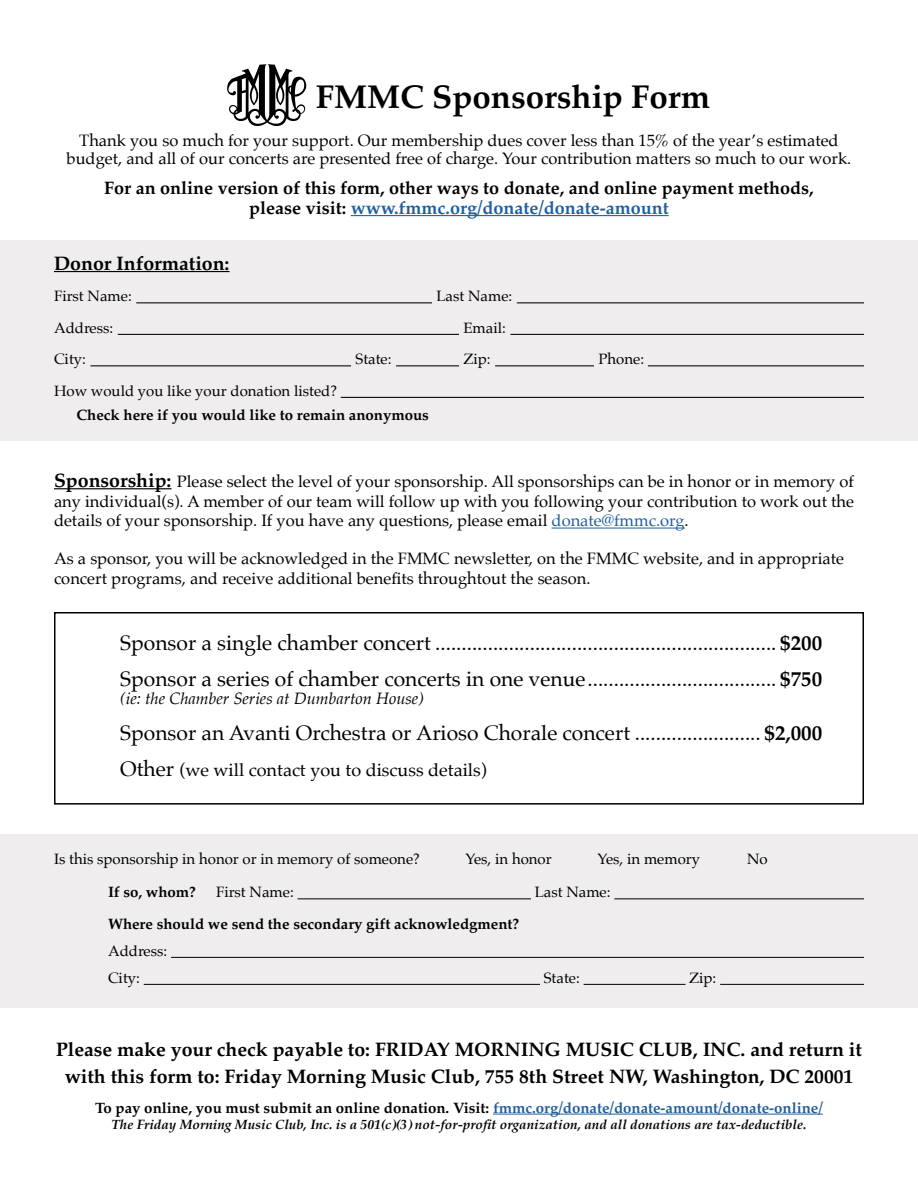
<style>
.page{position:relative;width:918px;height:1188px;background:#fff}
.page>*{position:absolute;margin:0;border:0;box-sizing:border-box;transform-origin:0 0}
.t1{font:700 33px "Palatino";color:#000}
.t2{font:21px/36px "Palatino";color:#000}
.t3{font:700 19.5px/27px "Palatino";color:#000;text-align:center}
.t4{font:700 18px/19.5px "Palatino";color:#000;text-align:center}
.t5{font:18px "Palatino";color:#000}
.t6{font:16.5px/19.8px "Palatino";color:#000;text-align:center}
.t7{font:italic 16.5px "Palatino";color:#000}
.t8{font:15px/27px "Palatino";color:#000}
.t9{font:700 15px "Palatino";color:#000}
.t10{font:italic 700 13.5px "Palatino";color:#000}
.s1{color:#215e9e}
.s2{font-weight:700;font-size:19.5px}
.s3{font-weight:700}
.s4{font-size:21px}
</style>
<div class="page">
<div style="left:0;top:835px;width:918px;height:173px;background:#efeded"></div>
<div style="left:0;top:240px;width:918px;height:201px;background:#efeded"></div>
<hr style="left:351px;top:215px;width:318px;height:1px;background:#215e9e">
<hr style="left:54px;top:488px;width:118px;height:1px;background:#000">
<hr style="left:552px;top:528px;width:133px;height:1px;background:#215e9e">
<hr style="left:493px;top:1114px;width:330px;height:1px;background:#215e9e">
<hr style="left:298px;top:898px;width:233px;height:1px;background:#000">
<hr style="left:614px;top:898px;width:250px;height:1px;background:#000">
<hr style="left:171px;top:957px;width:693px;height:1px;background:#000">
<hr style="left:144px;top:984px;width:396px;height:1px;background:#000">
<hr style="left:584px;top:984px;width:102px;height:1px;background:#000">
<hr style="left:720px;top:984px;width:144px;height:1px;background:#000">
<hr style="left:54px;top:271px;width:176px;height:1px;background:#000">
<hr style="left:136px;top:302px;width:296px;height:1px;background:#000">
<hr style="left:517px;top:302px;width:347px;height:1px;background:#000">
<hr style="left:118px;top:334px;width:341px;height:1px;background:#000">
<hr style="left:510px;top:334px;width:354px;height:1px;background:#000">
<hr style="left:90px;top:365px;width:261px;height:1px;background:#000">
<hr style="left:396px;top:365px;width:63px;height:1px;background:#000">
<hr style="left:495px;top:365px;width:99px;height:1px;background:#000">
<hr style="left:648px;top:365px;width:216px;height:1px;background:#000">
<hr style="left:341px;top:397px;width:523px;height:1px;background:#000">
<svg style="left:227px;top:64px;width:79px;height:62px"></svg>
<div style="left:54px;top:612px;width:810px;height:193px;border:2px solid #000"></div>
<h1 class="t1" style="left:316px;top:81px;width:396px">FMMC Sponsorship Form</h1>
<p class="t6" style="left:67px;top:132px;width:786px;line-height:18px">Thank you so much for your support. Our membership dues cover less than 15% of the year’s estimated budget, and all of our concerts are presented free of charge. Your contribution matters so much to our work.</p>
<p class="t4" style="left:104px;top:180px;width:711px">For an online version of this form, other ways to donate, and online payment methods, please visit: <span class="s1">www.fmmc.org/donate/donate-amount</span></p>
<p class="t3" style="left:54px;top:251px;width:177px">Donor Information:</p>
<p class="t8" style="left:54px;top:283px;width:79px">First Name:</p>
<p class="t8" style="left:436px;top:283px;width:77px">Last Name:</p>
<p class="t8" style="left:54px;top:315px;width:61px">Address:</p>
<p class="t8" style="left:464px;top:315px;width:44px">Email:</p>
<p class="t8" style="left:54px;top:346px;width:33px">City:</p>
<p class="t8" style="left:356px;top:346px;width:38px">State:</p>
<p class="t8" style="left:464px;top:346px;width:29px">Zip:</p>
<p class="t8" style="left:598px;top:346px;width:47px">Phone:</p>
<p class="t8" style="left:54px;top:378px;width:285px">How would you like your donation listed?</p>
<p class="t9" style="left:76px;top:407px;width:354px">Check here if you would like to remain anonymous</p>
<p class="t6" style="left:54px;top:472px;width:802px;text-align:justify"><span class="s2">Sponsorship:</span> Please select the level of your sponsorship. All sponsorships can be in honor or in memory of any individual(s). A member of our team will follow up with you following your contribution to work out the details of your sponsorship. If you have any questions, please email <span class="s1">donate@fmmc.org</span>.</p>
<p class="t6" style="left:54px;top:550px;width:791px;text-align:left">As a sponsor, you will be acknowledged in the FMMC newsletter, on the FMMC website, and in appropriate concert programs, and receive additional benefits throughtout the season.</p>
<p class="t2" style="left:120px;top:627px;width:704px">Sponsor a single chamber concert ................................................................. <span class="s3">$200<br></span>Sponsor a series of chamber concerts in one venue.................................... <span class="s3">$750</span></p>
<p class="t7" style="left:120px;top:691px;width:305px">(ie: the Chamber Series at Dumbarton House)</p>
<p class="t2" style="left:120px;top:717px;width:703px">Sponsor an Avanti Orchestra or Arioso Chorale concert ........................ <span class="s3">$2,000</span></p>
<p class="t5" style="left:120px;top:761px;width:368px"><span class="s4">Other</span> (we will contact you to discuss details)</p>
<p class="t8" style="left:54px;top:847px;width:367px">Is this sponsorship in honor or in memory of someone?</p>
<p class="t8" style="left:465px;top:847px;width:88px">Yes, in honor</p>
<p class="t8" style="left:597px;top:847px;width:104px">Yes, in memory</p>
<p class="t8" style="left:747px;top:847px;width:22px">No</p>
<p class="t9" style="left:108px;top:885px;width:89px">If so, whom?</p>
<p class="t8" style="left:216px;top:880px;width:79px">First Name:</p>
<p class="t8" style="left:535px;top:880px;width:77px">Last Name:</p>
<p class="t9" style="left:108px;top:916px;width:413px">Where should we send the secondary gift acknowledgment?</p>
<p class="t8" style="left:108px;top:938px;width:61px">Address:<br>City:</p>
<p class="t8" style="left:544px;top:965px;width:38px">State:</p>
<p class="t8" style="left:689px;top:965px;width:29px">Zip:</p>
<p class="t3" style="left:56px;top:1037px;width:807px">Please make your check payable to: FRIDAY MORNING MUSIC CLUB, INC. and return it with this form to: Friday Morning Music Club, 755 8th Street NW, Washington, DC 20001</p>
<p class="t9" style="left:95px;top:1100px;width:729px">To pay online, you must submit an online donation. Visit: <span class="s1">fmmc.org/donate/donate-amount/donate-online/</span></p>
<p class="t10" style="left:112px;top:1118px;width:696px">The Friday Morning Music Club, Inc. is a 501(c)(3) not-for-profit organization, and all donations are tax-deductible.</p>
</div>
